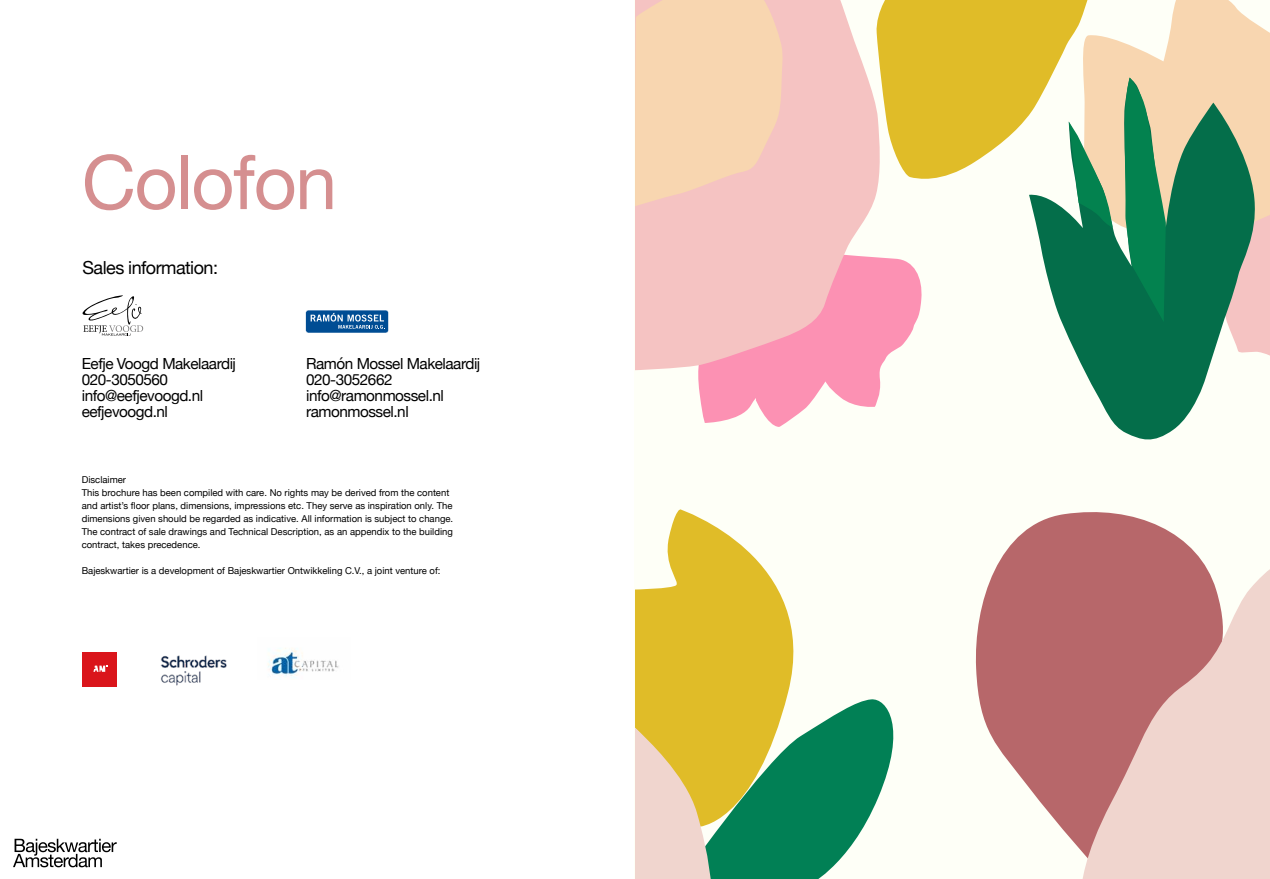
<style>
.page{position:relative;width:1270px;height:879px;background:#fff}
.page>*{position:absolute;margin:0;border:0;box-sizing:border-box;transform-origin:0 0}
.t1{font:75.2px "Helvetica Neue";letter-spacing:-.02em;color:#d58f90}
.t2{font:18px "Helvetica Neue";letter-spacing:-.03em;color:#000}
.t3{font:15.3px/16.2px "Helvetica Neue";letter-spacing:-.03em;color:#000}
.t4{font:9.5px/13px "Helvetica Neue";color:#000}
</style>
<div class="page">
<svg style="left:13px;top:839px;width:104px;height:28px"></svg>
<div style="left:82px;top:652px;width:34px;height:34px;background:#da151b"></div>
<svg style="left:93px;top:665px;width:15px;height:7px"></svg>
<img style="left:268px;top:648px;width:71px;height:30px">
<img style="left:160px;top:655px;width:67px;height:31px">
<svg style="left:306px;top:310px;width:83px;height:23px"></svg>
<svg style="left:83px;top:295px;width:60px;height:41px"></svg>
<div style="left:635px;top:0;width:635px;height:879px;background:#fefff7"></div>
<svg style="left:975px;top:512px;width:229px;height:339px;fill:#b7676a"></svg>
<svg style="left:635px;top:509px;width:159px;height:189px;fill:#e0bc28"></svg>
<svg style="left:635px;top:698px;width:259px;height:181px"></svg>
<svg style="left:1081px;top:564px;width:189px;height:315px;fill:#f0d5ce"></svg>
<svg style="left:1117px;top:427px;width:60px;height:13px"></svg>
<svg style="left:635px;top:0;width:635px;height:427px"></svg>
<h1 class="t1" style="left:82px;top:128px;width:257px">Colofon</h1>
<h2 class="t2" style="left:83px;top:254px;width:137px">Sales information:</h2>
<h3 class="t3" style="left:82px;top:356px;width:156px">Eefje Voogd Makelaardij<br>020-3050560 info@eefjevoogd.nl eefjevoogd.nl</h3>
<h3 class="t3" style="left:306px;top:356px;width:176px">Ramón Mossel Makelaardij<br>020-3052662 info@ramonmossel.nl ramonmossel.nl</h3>
<p class="t4" style="left:82px;top:474px;width:373px">Disclaimer<br>This brochure has been compiled with care. No rights may be derived from the content and artist’s floor plans, dimensions, impressions etc. They serve as inspiration only. The dimensions given should be regarded as indicative. All information is subject to change.<br>The contract of sale drawings and Technical Description, as an appendix to the building contract, takes precedence.</p>
<p class="t4" style="left:82px;top:565px;width:360px">Bajeskwartier is a development of Bajeskwartier Ontwikkeling C.V., a joint venture of:</p>
</div>
